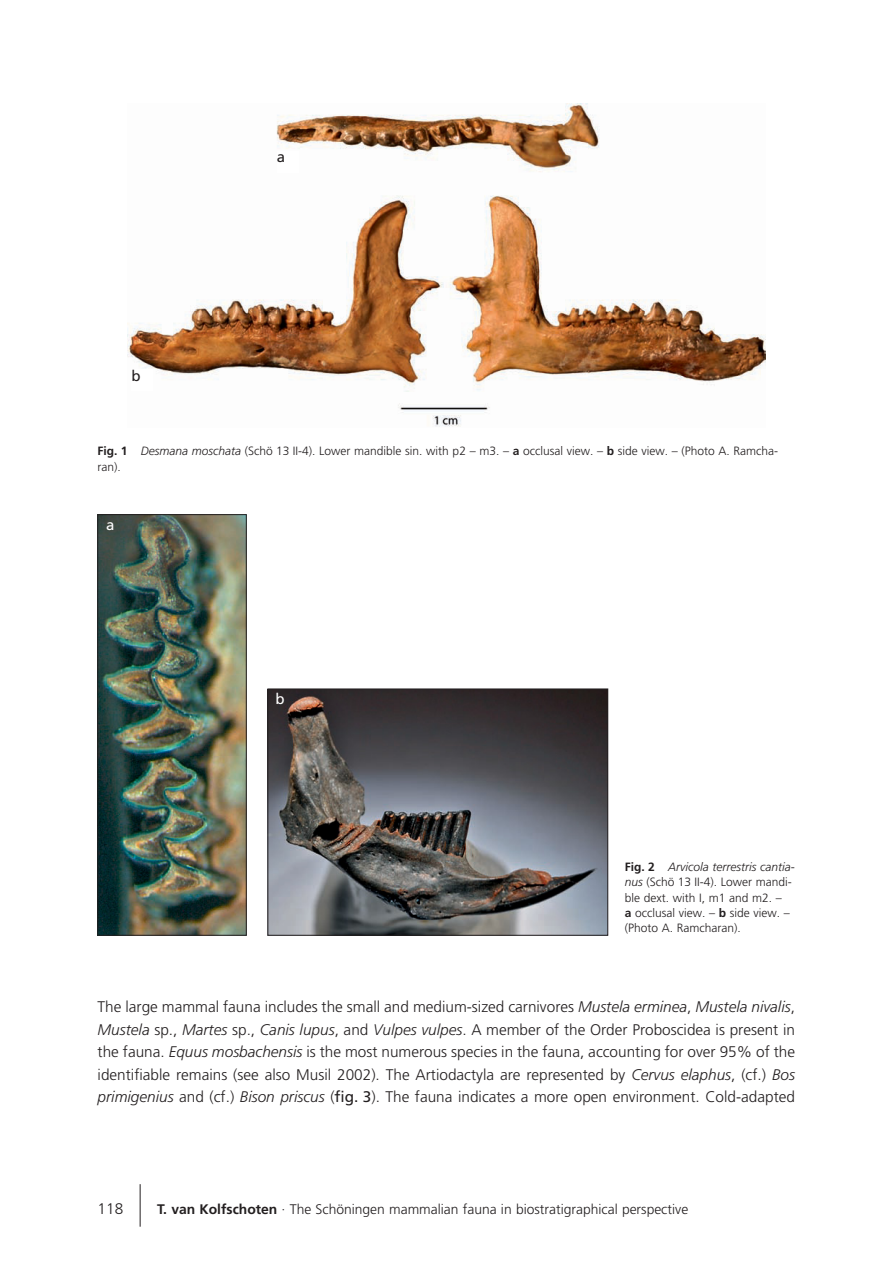
<style>
.page{position:relative;width:893px;height:1263px;background:#fff}
.page>*{position:absolute;margin:0;border:0;box-sizing:border-box;transform-origin:0 0}
.t1{font:300 15.3px/22.5px "Frutiger LT Com";color:#231f20;text-align:justify}
.t2{font:300 15.3px "Frutiger LT";color:#231f20}
.t3{font:15px "Frutiger LT";color:#fff}
.t4{font:15px "Frutiger LT";color:#231f20}
.t5{font:300 13.8px "Frutiger LT Com";color:#231f20}
.t6{font:300 12px/15.5px "Frutiger LT Com";color:#231f20}
.s1{font-weight:700}
.s2{font-style:italic}
.s3{font-family:"Frutiger LT Com Bold OTF";font-weight:400}
.s4{font-family:"Frutiger";font-weight:400}
.s5{font-family:"Frutiger LT";font-weight:700}
.s6{font-family:"Frutiger LT"}
</style>
<div class="page">
<hr style="left:140px;top:1184px;width:1px;height:43px;background:#231f20">
<img style="left:127px;top:104px;width:639px;height:323px">
<img style="left:100px;top:516px;width:144px;height:417px">
<div style="left:98px;top:514px;width:148px;height:421px;border:1px solid #231f20"></div>
<img style="left:270px;top:691px;width:336px;height:242px">
<div style="left:268px;top:689px;width:340px;height:246px;border:1px solid #231f20"></div>
<div style="left:277px;top:151px;width:21px;height:21px;background:#fff"></div>
<div style="left:132px;top:369px;width:21px;height:22px;background:#fff"></div>
<p class="t4" style="left:132px;top:367px;width:11px">b</p>
<p class="t4" style="left:277px;top:148px;width:10px">a</p>
<p class="t6" style="left:98px;top:445px;width:682px"><span class="s1">Fig. 1</span> <span class="s2">Desmana moschata</span> (Schö 13 II-4). Lower mandible sin. with p2 – m3. – <span class="s3">a</span> occlusal view. – <span class="s3">b</span> side view. – (Photo A. Ramcha&shy;ran).</p>
<p class="t3" style="left:106px;top:516px;width:10px">a</p>
<p class="t3" style="left:276px;top:690px;width:11px">b</p>
<p class="t6" style="left:625px;top:860px;width:171px"><span class="s1">Fig. 2</span> <span class="s2">Arvicola terrestris cantia&shy;nus</span> (Schö 13 II-4). Lower mandi&shy;ble dext. with I, m1 and m2. –<br><span class="s3">a</span> occlusal view. – <span class="s3">b</span> side view. – (Photo A. Ramcharan).</p>
<p class="t1" style="left:98px;top:997px;width:699px">The large mammal fauna includes the small and medium-sized carnivores <span class="s2">Mustela erminea</span>, <span class="s2">Mustela nivalis</span>, <span class="s2">Mustela</span> sp., <span class="s2">Martes</span> sp., <span class="s2">Canis lupus</span>, and <span class="s2">Vulpes vulpes</span>. A member of the Order Proboscidea is present in the fauna. <span class="s2">Equus mosbachensis</span> is the most numerous species in the fauna, accounting for over 95% of the identifiable remains (see also Musil 2002). The Artiodactyla are represented by <span class="s2">Cervus elaphus</span>, (cf.) <span class="s2">Bos primigenius</span> and (cf.) <span class="s2">Bison priscus</span> (<span class="s4">fig. 3</span>). The fauna indicates a more open environment. Cold-adapted</p>
<p class="t2" style="left:98px;top:1200px;width:27px">118</p>
<p class="t5" style="left:157px;top:1204px;width:533px"><span class="s5">T. van Kolfschoten</span> <span class="s6">·</span> The Schöningen mammalian fauna in biostratigraphical perspective</p>
</div>
